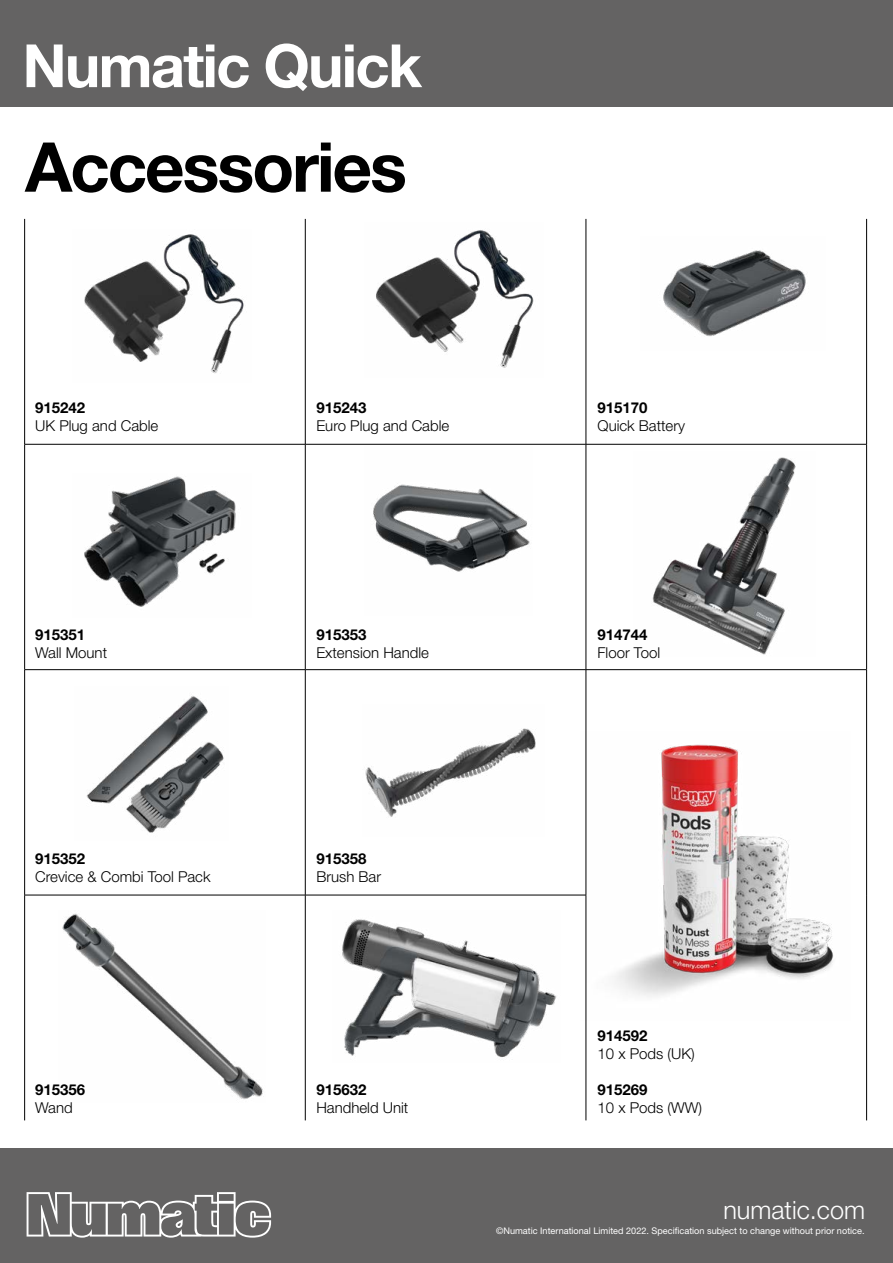
<style>
.page{position:relative;width:893px;height:1263px;background:#fff}
.page>*{position:absolute;margin:0;border:0;box-sizing:border-box;transform-origin:0 0}
.t1{font:700 68.85px "Helvetica Neue LT Pro";letter-spacing:-.03em;color:#000}
.t2{font:700 59.7px "Helvetica Neue LT Pro";letter-spacing:-.03em;color:#fff}
.t3{font:300 25.2px "Helvetica Neue LT Pro";color:#fff}
.t4{font:300 15px "Helvetica Neue LT Pro";color:#000}
.t5{font:700 15px "Helvetica Neue LT Pro";color:#000}
.t6{font:9.15px "Helvetica Neue LT Pro";color:#fff}
</style>
<div class="page">
<div style="left:0;top:0;width:893px;height:106px;background:#646363"></div>
<div style="left:0;top:1148px;width:893px;height:115px;background:#646363"></div>
<svg style="left:27px;top:1192px;width:244px;height:45px"></svg>
<img style="left:62px;top:913px;width:201px;height:186px">
<hr style="left:24px;top:219px;width:1px;height:225px;background:#000">
<hr style="left:305px;top:219px;width:1px;height:225px;background:#000">
<hr style="left:586px;top:219px;width:1px;height:225px;background:#000">
<hr style="left:866px;top:219px;width:1px;height:225px;background:#000">
<hr style="left:24px;top:444px;width:281px;height:1px;background:#000">
<hr style="left:24px;top:444px;width:1px;height:225px;background:#000">
<hr style="left:305px;top:444px;width:281px;height:1px;background:#000">
<hr style="left:305px;top:444px;width:1px;height:225px;background:#000">
<hr style="left:586px;top:444px;width:281px;height:1px;background:#000">
<hr style="left:586px;top:444px;width:1px;height:225px;background:#000">
<hr style="left:866px;top:444px;width:1px;height:225px;background:#000">
<hr style="left:24px;top:669px;width:281px;height:1px;background:#000">
<hr style="left:24px;top:670px;width:1px;height:225px;background:#000">
<hr style="left:305px;top:669px;width:281px;height:1px;background:#000">
<hr style="left:305px;top:670px;width:1px;height:225px;background:#000">
<hr style="left:586px;top:669px;width:281px;height:1px;background:#000">
<hr style="left:586px;top:670px;width:1px;height:225px;background:#000">
<hr style="left:866px;top:670px;width:1px;height:225px;background:#000">
<hr style="left:24px;top:895px;width:281px;height:1px;background:#000">
<hr style="left:24px;top:895px;width:1px;height:225px;background:#000">
<hr style="left:305px;top:895px;width:281px;height:1px;background:#000">
<hr style="left:305px;top:895px;width:1px;height:225px;background:#000">
<hr style="left:586px;top:895px;width:1px;height:225px;background:#000">
<hr style="left:866px;top:895px;width:1px;height:225px;background:#000">
<img style="left:84px;top:234px;width:160px;height:139px">
<img style="left:376px;top:230px;width:158px;height:138px">
<img style="left:663px;top:250px;width:143px;height:87px">
<img style="left:84px;top:476px;width:152px;height:131px">
<img style="left:373px;top:484px;width:157px;height:88px">
<img style="left:580px;top:731px;width:253px;height:289px">
<img style="left:365px;top:728px;width:171px;height:89px">
<img style="left:86px;top:696px;width:138px;height:137px">
<img style="left:342px;top:919px;width:215px;height:138px">
<img style="left:652px;top:457px;width:144px;height:198px">
<h2 class="t2" style="left:22px;top:29px;width:401px">Numatic Quick</h2>
<h1 class="t1" style="left:25px;top:125px;width:383px">Accessories</h1>
<p class="t5" style="left:35px;top:399px;width:52px">915242</p>
<p class="t4" style="left:35px;top:417px;width:125px">UK Plug and Cable</p>
<p class="t5" style="left:316px;top:399px;width:52px">915243</p>
<p class="t4" style="left:316px;top:417px;width:134px">Euro Plug and Cable</p>
<p class="t5" style="left:598px;top:399px;width:52px">915170</p>
<p class="t4" style="left:598px;top:417px;width:89px">Quick Battery</p>
<p class="t5" style="left:35px;top:626px;width:52px">915351</p>
<p class="t4" style="left:35px;top:644px;width:73px">Wall Mount</p>
<p class="t5" style="left:316px;top:626px;width:52px">915353</p>
<p class="t4" style="left:316px;top:644px;width:114px">Extension Handle</p>
<p class="t5" style="left:598px;top:626px;width:52px">914744</p>
<p class="t4" style="left:598px;top:644px;width:64px">Floor Tool</p>
<p class="t5" style="left:35px;top:850px;width:52px">915352</p>
<p class="t4" style="left:35px;top:868px;width:177px">Crevice &amp; Combi Tool Pack</p>
<p class="t5" style="left:316px;top:850px;width:52px">915358</p>
<p class="t4" style="left:316px;top:868px;width:66px">Brush Bar</p>
<p class="t5" style="left:35px;top:1080px;width:52px">915356</p>
<p class="t4" style="left:35px;top:1098px;width:39px">Wand</p>
<p class="t5" style="left:316px;top:1080px;width:52px">915632</p>
<p class="t4" style="left:316px;top:1098px;width:93px">Handheld Unit</p>
<p class="t5" style="left:598px;top:1026px;width:52px">914592</p>
<p class="t4" style="left:598px;top:1044px;width:99px">10 x Pods (UK)</p>
<p class="t5" style="left:598px;top:1080px;width:52px">915269</p>
<p class="t4" style="left:598px;top:1098px;width:106px">10 x Pods (WW)</p>
<h3 class="t3" style="left:723px;top:1194px;width:143px">numatic.com</h3>
<p class="t6" style="left:496px;top:1225px;width:370px">©Numatic International Limited 2022. Specification subject to change without prior notice.</p>
</div>
